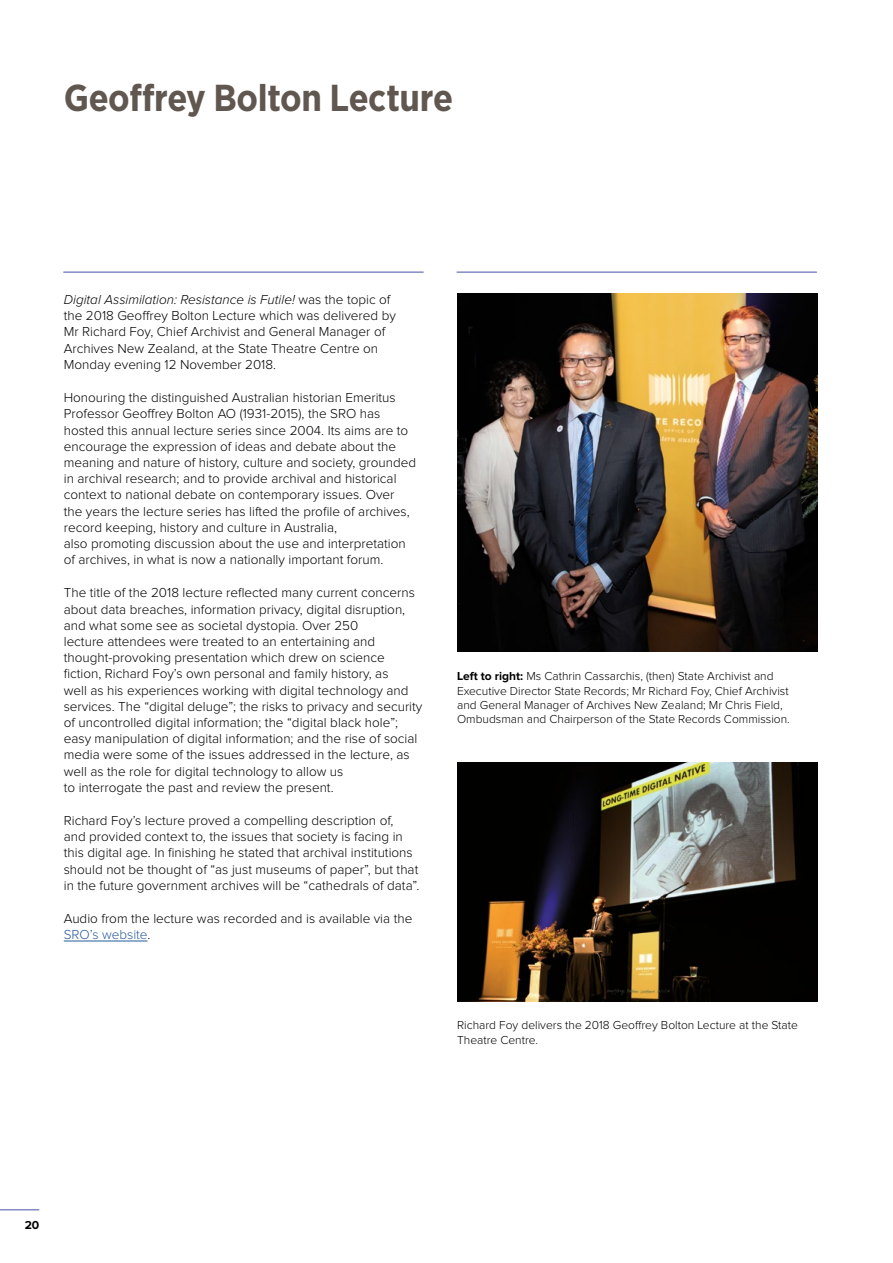
<style>
.page{position:relative;width:893px;height:1263px;background:#fff}
.page>*{position:absolute;margin:0;border:0;box-sizing:border-box;transform-origin:0 0}
.t1{font:700 37.5px "Gotham Narrow";letter-spacing:-.015em;color:#605750}
.t2{font:300 13.5px/16.2px "Proxima Nova";color:#000}
.t3{font:300 12px/14.4px "Proxima Nova";color:#000}
.t4{font:700 12px "Proxima Nova";color:#000}
.s1{font-style:italic}
.s2{color:#275b9b}
.s3{font-weight:700}
</style>
<div class="page">
<hr style="left:64px;top:271px;width:359px;height:2px;background:#848ac4">
<hr style="left:457px;top:271px;width:359px;height:2px;background:#848ac4">
<hr style="left:0;top:1209px;width:39px;height:1px;background:#848ac4">
<hr style="left:64px;top:941px;width:83px;height:1px;background:#275b9b">
<img style="left:457px;top:293px;width:360px;height:359px">
<img style="left:457px;top:762px;width:360px;height:239px">
<h1 class="t1" style="left:64px;top:74px;width:391px">Geoffrey Bolton Lecture</h1>
<p class="t2" style="left:64px;top:292px;width:334px"><span class="s1">Digital Assimilation: Resistance is Futile!</span> was the topic of the 2018 Geoffrey Bolton Lecture which was delivered by Mr Richard Foy, Chief Archivist and General Manager of Archives New Zealand, at the State Theatre Centre on Monday evening 12 November 2018.</p>
<p class="t2" style="left:64px;top:390px;width:354px">Honouring the distinguished Australian historian Emeritus Professor Geoffrey Bolton AO (1931-2015), the SRO has hosted this annual lecture series since 2004. Its aims are to encourage the expression of ideas and debate about the meaning and nature of history, culture and society, grounded in archival research; and to provide archival and historical context to national debate on contemporary issues. Over the years the lecture series has lifted the profile of archives, record keeping, history and culture in Australia,<br>also promoting discussion about the use and interpretation of archives, in what is now a nationally important forum.</p>
<p class="t2" style="left:64px;top:585px;width:360px">The title of the 2018 lecture reflected many current concerns about data breaches, information privacy, digital disruption, and what some see as societal dystopia. Over 250<br>lecture attendees were treated to an entertaining and thought-provoking presentation which drew on science fiction, Richard Foy’s own personal and family history, as<br>well as his experiences working with digital technology and services. The “digital deluge”; the risks to privacy and security of uncontrolled digital information; the “digital black hole”; easy manipulation of digital information; and the rise of social media were some of the issues addressed in the lecture, as well as the role for digital technology to allow us<br>to interrogate the past and review the present.</p>
<p class="t2" style="left:64px;top:813px;width:357px">Richard Foy’s lecture proved a compelling description of,<br>and provided context to, the issues that society is facing in this digital age. In finishing he stated that archival institutions should not be thought of “as just museums of paper”, but that in the future government archives will be “cathedrals of data”.</p>
<p class="t2" style="left:64px;top:911px;width:350px">Audio from the lecture was recorded and is available via the<br><span class="s2">SRO’s website</span>.</p>
<p class="t3" style="left:457px;top:669px;width:334px"><span class="s3">Left to right:</span> Ms Cathrin Cassarchis, (then) State Archivist and Executive Director State Records; Mr Richard Foy, Chief Archivist and General Manager of Archives New Zealand; Mr Chris Field, Ombudsman and Chairperson of the State Records Commission.</p>
<p class="t3" style="left:457px;top:1019px;width:342px">Richard Foy delivers the 2018 Geoffrey Bolton Lecture at the State<br>Theatre Centre.</p>
<p class="t4" style="left:25px;top:1219px;width:16px">20</p>
</div>
